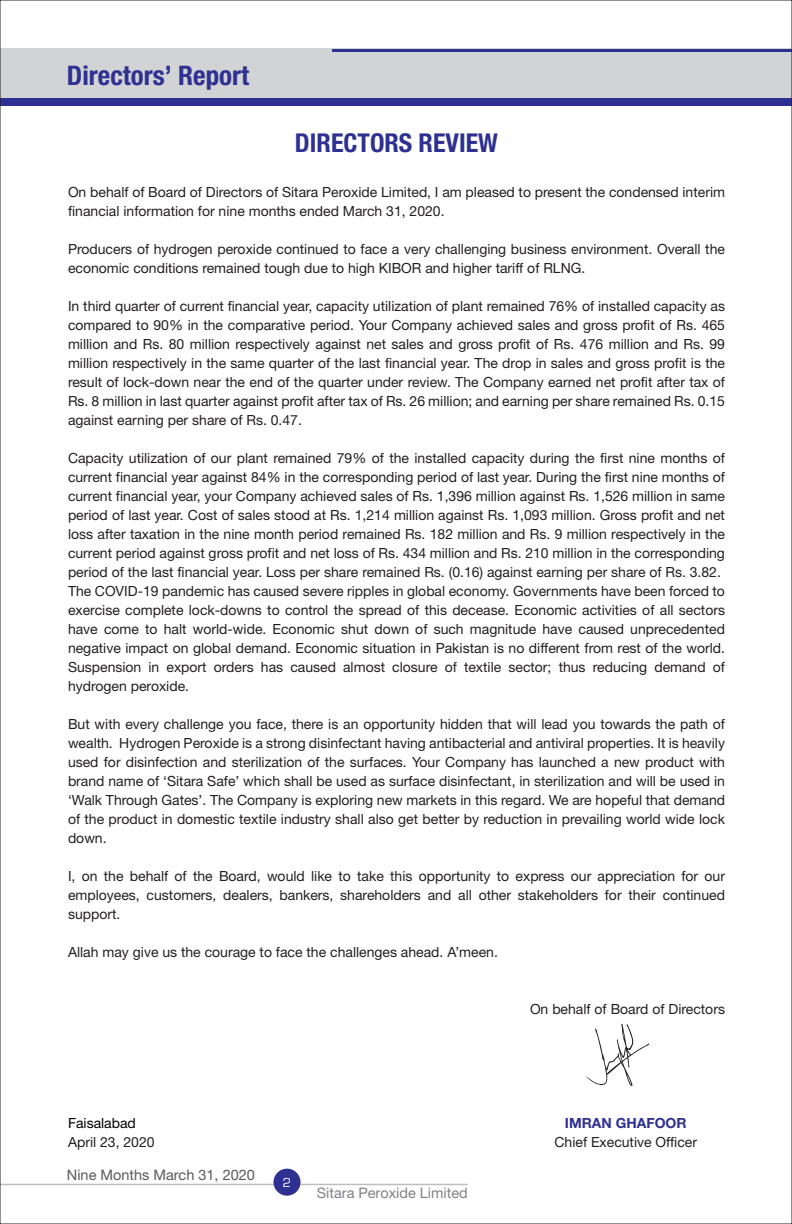
<style>
.page{position:relative;width:792px;height:1224px;background:#fff}
.page>*{position:absolute;margin:0;border:0;box-sizing:border-box;transform-origin:0 0}
.t1{font:700 condensed 27px "Helvetica Neue";color:#2e3092}
.t2{font:700 condensed 26px "Helvetica Neue";color:#2e3092}
.t3{font:14.4px "Helvetica Neue";color:#58595b}
.t4{font:14.4px "Helvetica Neue";color:#808285}
.t5{font:14px/19px "Helvetica Neue";color:#231f20}
.t6{font:700 14px "Helvetica Neue";color:#2e3092}
.t7{font:14px "Helvetica Neue";color:#000}
.t8{font:13.6px "Eurostile";color:#fff}
</style>
<div class="page">
<div style="left:0;top:49px;width:792px;height:57px;background:#d1d3d4"></div>
<hr style="left:332px;top:49px;width:460px;height:3px;background:#2e3092">
<div style="left:0;top:99px;width:792px;height:7px;background:#2e3092"></div>
<hr style="left:0;top:1184px;width:468px;height:1px;background:#bcbec0">
<div style="left:274px;top:1169px;width:27px;height:27px;background:#2e3092;border-radius:50%"></div>
<svg style="left:586px;top:1024px;width:64px;height:62px"></svg>
<h1 class="t1" style="left:67px;top:59px;width:184px">Directors’ Report</h1>
<h2 class="t2" style="left:295px;top:127px;width:205px">DIRECTORS REVIEW</h2>
<p class="t5" style="left:68px;top:183px;width:659px">On behalf of Board of Directors of Sitara Peroxide Limited, I am pleased to present the condensed interim financial information for nine months ended March 31, 2020.</p>
<p class="t5" style="left:68px;top:240px;width:658px">Producers of hydrogen peroxide continued to face a very challenging business environment. Overall the economic conditions remained tough due to high KIBOR and higher tariff of RLNG.</p>
<p class="t5" style="left:68px;top:297px;width:659px;text-align:justify">In third quarter of current financial year, capacity utilization of plant remained 76% of installed capacity as compared to 90% in the comparative period. Your Company achieved sales and gross profit of Rs. 465 million and Rs. 80 million respectively against net sales and gross profit of Rs. 476 million and Rs. 99 million respectively in the same quarter of the last financial year. The drop in sales and gross profit is the result of lock-down near the end of the quarter under review. The Company earned net profit after tax of Rs. 8 million in last quarter against profit after tax of Rs. 26 million; and earning per share remained Rs. 0.15 against earning per share of Rs. 0.47.</p>
<p class="t5" style="left:68px;top:449px;width:659px">Capacity utilization of our plant remained 79% of the installed capacity during the first nine months of current financial year against 84% in the corresponding period of last year. During the first nine months of current financial year, your Company achieved sales of Rs. 1,396 million against Rs. 1,526 million in same period of last year. Cost of sales stood at Rs. 1,214 million against Rs. 1,093 million. Gross profit and net loss after taxation in the nine month period remained Rs. 182 million and Rs. 9 million respectively in the current period against gross profit and net loss of Rs. 434 million and Rs. 210 million in the corresponding period of the last financial year. Loss per share remained Rs. (0.16) against earning per share of Rs. 3.82.<br>The COVID-19 pandemic has caused severe ripples in global economy. Governments have been forced to exercise complete lock-downs to control the spread of this decease. Economic activities of all sectors have come to halt world-wide. Economic shut down of such magnitude have caused unprecedented negative impact on global demand. Economic situation in Pakistan is no different from rest of the world.<br>Suspension in export orders has caused almost closure of textile sector; thus reducing demand of hydrogen peroxide.</p>
<p class="t5" style="left:68px;top:715px;width:659px;text-align:justify">But with every challenge you face, there is an opportunity hidden that will lead you towards the path of wealth. Hydrogen Peroxide is a strong disinfectant having antibacterial and antiviral properties. It is heavily used for disinfection and sterilization of the surfaces. Your Company has launched a new product with brand name of ‘Sitara Safe’ which shall be used as surface disinfectant, in sterilization and will be used in ‘Walk Through Gates’. The Company is exploring new markets in this regard. We are hopeful that demand of the product in domestic textile industry shall also get better by reduction in prevailing world wide lock down.</p>
<p class="t5" style="left:68px;top:867px;width:659px;text-align:justify">I, on the behalf of the Board, would like to take this opportunity to express our appreciation for our employees, customers, dealers, bankers, shareholders and all other stakeholders for their continued support.</p>
<p class="t5" style="left:68px;top:943px;width:431px">Allah may give us the courage to face the challenges ahead. A’meen.</p>
<p class="t5" style="left:530px;top:1000px;width:196px">On behalf of Board of Directors</p>
<p class="t7" style="left:68px;top:1115px;width:69px">Faisalabad</p>
<p class="t6" style="left:565px;top:1115px;width:123px">IMRAN GHAFOOR</p>
<p class="t5" style="left:68px;top:1133px;width:88px">April 23, 2020</p>
<p class="t5" style="left:554px;top:1133px;width:144px">Chief Executive Officer</p>
<p class="t3" style="left:67px;top:1166px;width:189px">Nine Months March 31, 2020</p>
<p class="t8" style="left:283px;top:1175px;width:10px">2</p>
<p class="t4" style="left:317px;top:1185px;width:152px">Sitara Peroxide Limited</p>
</div>
